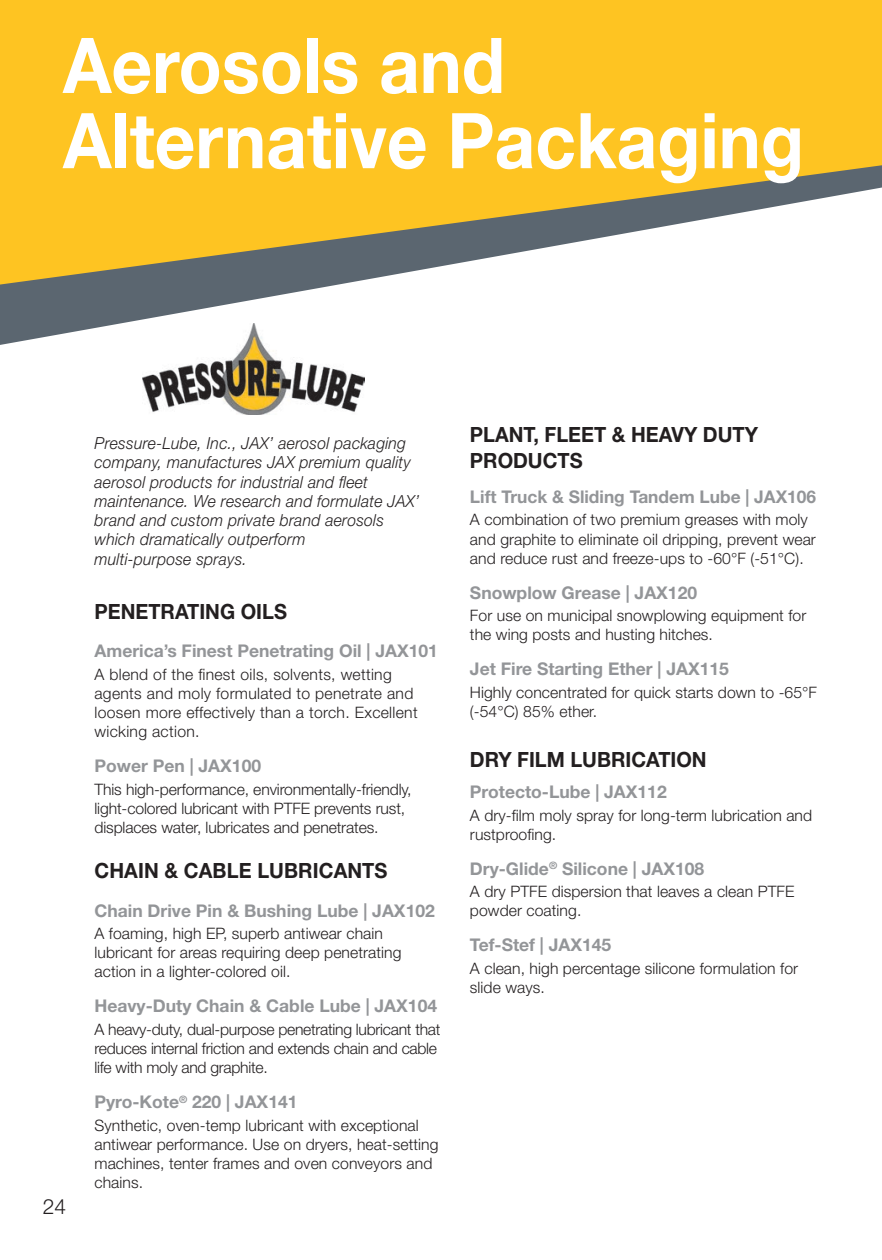
<style>
.page{position:relative;width:882px;height:1260px;background:#fff}
.page>*{position:absolute;margin:0;border:0;box-sizing:border-box;transform-origin:0 0}
.t1{font:700 77px/75.2px "Helvetica Neue";color:#fff;scale:.92 1}
.t2{font:700 21px/26.2px "Helvetica Neue";color:#231f20;scale:.95 1}
.t3{font:300 21px "Helvetica Neue";color:#231f20}
.t4{font:700 17.5px "Helvetica Neue";color:#939598}
.t5{font:italic 300 16.62px/19.2px "Helvetica Neue";letter-spacing:.015em;color:#231f20;scale:.95 1}
.t6{font:300 15.75px/19.2px "Helvetica Neue";letter-spacing:.005em;color:#231f20}
.t7{font:300 15.75px/19.2px "Helvetica Neue";letter-spacing:-.015em;color:#231f20}
</style>
<div class="page">
<div style="left:0;top:0;width:882px;height:165px;background:#fec422"></div>
<img style="left:142px;top:345px;width:222px;height:69px">
<svg style="left:0;top:165px;width:882px;height:180px"></svg>
<h1 class="t1" style="left:63px;top:26px;width:807px">Aerosols and<br>Alternative Packaging</h1>
<h2 class="t3" style="left:43px;top:1193px;width:25px">24</h2>
<p class="t5" style="left:94px;top:433px;width:344px">Pressure-Lube, Inc., JAX’ aerosol packaging company, manufactures JAX premium quality aerosol products for industrial and fleet maintenance. We research and formulate JAX’ brand and custom private brand aerosols which dramatically outperform<br>multi-purpose sprays.</p>
<h2 class="t2" style="left:94px;top:598px;width:204px">PENETRATING OILS</h2>
<p class="t4" style="left:94px;top:640px;width:345px">America’s Finest Penetrating Oil | JAX101</p>
<p class="t6" style="left:94px;top:664px;width:325px">A blend of the finest oils, solvents, wetting agents and moly formulated to penetrate and loosen more effectively than a torch. Excellent wicking action.</p>
<p class="t4" style="left:94px;top:755px;width:168px">Power Pen | JAX100</p>
<p class="t6" style="left:94px;top:779px;width:319px">This high-performance, environmentally-friendly, light-colored lubricant with PTFE prevents rust, displaces water, lubricates and penetrates.</p>
<h2 class="t2" style="left:94px;top:857px;width:310px">CHAIN &amp; CABLE LUBRICANTS</h2>
<p class="t4" style="left:94px;top:899px;width:342px">Chain Drive Pin &amp; Bushing Lube | JAX102</p>
<p class="t6" style="left:94px;top:923px;width:308px">A foaming, high EP, superb antiwear chain lubricant for areas requiring deep penetrating action in a lighter-colored oil.</p>
<p class="t4" style="left:94px;top:995px;width:344px">Heavy-Duty Chain &amp; Cable Lube | JAX104</p>
<p class="t7" style="left:94px;top:1019px;width:348px">A heavy-duty, dual-purpose penetrating lubricant that reduces internal friction and extends chain and cable life with moly and graphite.</p>
<p class="t4" style="left:94px;top:1091px;width:205px">Pyro-Kote<sup>®</sup> 220 | JAX141</p>
<p class="t6" style="left:94px;top:1115px;width:345px">Synthetic, oven-temp lubricant with exceptional antiwear performance. Use on dryers, heat-setting machines, tenter frames and oven conveyors and chains.</p>
<h2 class="t2" style="left:470px;top:421px;width:305px">PLANT, FLEET &amp; HEAVY DUTY<br>PRODUCTS</h2>
<p class="t4" style="left:470px;top:486px;width:348px">Lift Truck &amp; Sliding Tandem Lube | JAX106</p>
<p class="t6" style="left:470px;top:510px;width:347px">A combination of two premium greases with moly and graphite to eliminate oil dripping, prevent wear and reduce rust and freeze-ups to -60°F (-51°C).</p>
<p class="t4" style="left:470px;top:582px;width:229px">Snowplow Grease | JAX120</p>
<p class="t6" style="left:470px;top:606px;width:338px">For use on municipal snowplowing equipment for the wing posts and husting hitches.</p>
<p class="t4" style="left:470px;top:658px;width:261px">Jet Fire Starting Ether | JAX115</p>
<p class="t6" style="left:470px;top:682px;width:349px">Highly concentrated for quick starts down to -65°F (-54°C) 85% ether.</p>
<h2 class="t2" style="left:470px;top:746px;width:251px">DRY FILM LUBRICATION</h2>
<p class="t4" style="left:470px;top:781px;width:198px">Protecto-Lube | JAX112</p>
<p class="t6" style="left:470px;top:805px;width:344px">A dry-film moly spray for long-term lubrication and rustproofing.</p>
<p class="t4" style="left:470px;top:858px;width:236px">Dry-Glide<sup>®</sup> Silicone | JAX108</p>
<p class="t6" style="left:470px;top:882px;width:326px">A dry PTFE dispersion that leaves a clean PTFE powder coating.</p>
<p class="t4" style="left:470px;top:934px;width:143px">Tef-Stef | JAX145</p>
<p class="t6" style="left:470px;top:958px;width:330px">A clean, high percentage silicone formulation for slide ways.</p>
</div>
